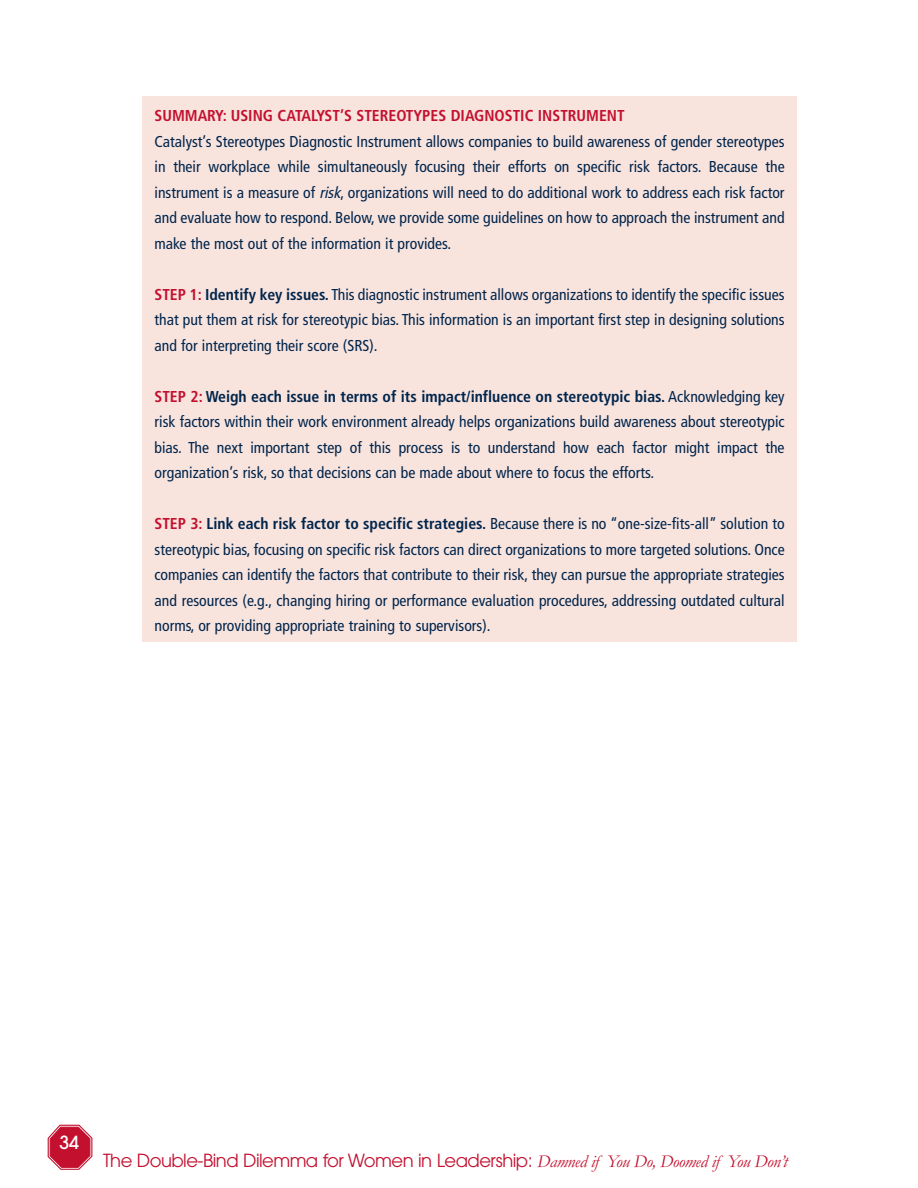
<style>
.page{position:relative;width:918px;height:1188px;background:#fff}
.page>*{position:absolute;margin:0;border:0;box-sizing:border-box;transform-origin:0 0}
.t1{font:18px "Avant Garde";letter-spacing:-.03em;color:#c3102f}
.t2{font:500 18px "Avant Garde";color:#fff}
.t3{font:condensed 15.75px/25.5px "Frutiger";color:#00254c;text-align:justify}
.t4{font:700 condensed 15.75px "Frutiger";color:#c3102f}
.s1{font-style:italic}
.s2{font-weight:700;color:#c3102f}
.s3{font-weight:700}
.s4{font-family:"Garamond";font-style:italic}
</style>
<div class="page">
<div style="left:142px;top:97px;width:654px;height:545px;background:#f8e3dd"></div>
<svg style="left:47px;top:1124px;width:46px;height:33px"></svg>
<svg style="left:48px;top:1125px;width:44px;height:45px;background:#d0445c"></svg>
<p class="t4" style="left:155px;top:107px;width:472px">SUMMARY: USING CATALYST’S STEREOTYPES DIAGNOSTIC INSTRUMENT</p>
<p class="t3" style="left:155px;top:129px;width:632px">Catalyst’s Stereotypes Diagnostic Instrument allows companies to build awareness of gender stereotypes in their workplace while simultaneously focusing their efforts on specific risk factors. Because the instrument is a measure of <span class="s1">risk</span>, organizations will need to do additional work to address each risk factor and evaluate how to respond. Below, we provide some guidelines on how to approach the instrument and make the most out of the information it provides.</p>
<p class="t3" style="left:155px;top:282px;width:632px"><span class="s2">STEP 1:</span> <span class="s3">Identify key issues.</span> This diagnostic instrument allows organizations to identify the specific issues that put them at risk for stereotypic bias. This information is an important first step in designing solutions and for interpreting their score (SRS).</p>
<p class="t3" style="left:155px;top:384px;width:632px"><span class="s2">STEP 2:</span> <span class="s3">Weigh each issue in terms of its impact/influence on stereotypic bias.</span> Acknowledging key risk factors within their work environment already helps organizations build awareness about stereotypic bias. The next important step of this process is to understand how each factor might impact the organization’s risk, so that decisions can be made about where to focus the efforts.</p>
<p class="t3" style="left:155px;top:511px;width:632px"><span class="s2">STEP 3:</span> <span class="s3">Link each risk factor to specific strategies.</span> Because there is no “one-size-fits-all” solution to stereotypic bias, focusing on specific risk factors can direct organizations to more targeted solutions. Once companies can identify the factors that contribute to their risk, they can pursue the appropriate strategies and resources (e.g., changing hiring or performance evaluation procedures, addressing outdated cultural norms, or providing appropriate training to supervisors).</p>
<p class="t2" style="left:59px;top:1132px;width:21px">34</p>
<p class="t1" style="left:103px;top:1150px;width:686px">The Double-Bind Dilemma for Women in Leadership: <span class="s4">Damned if You Do, Doomed if You Don’t</span></p>
</div>
